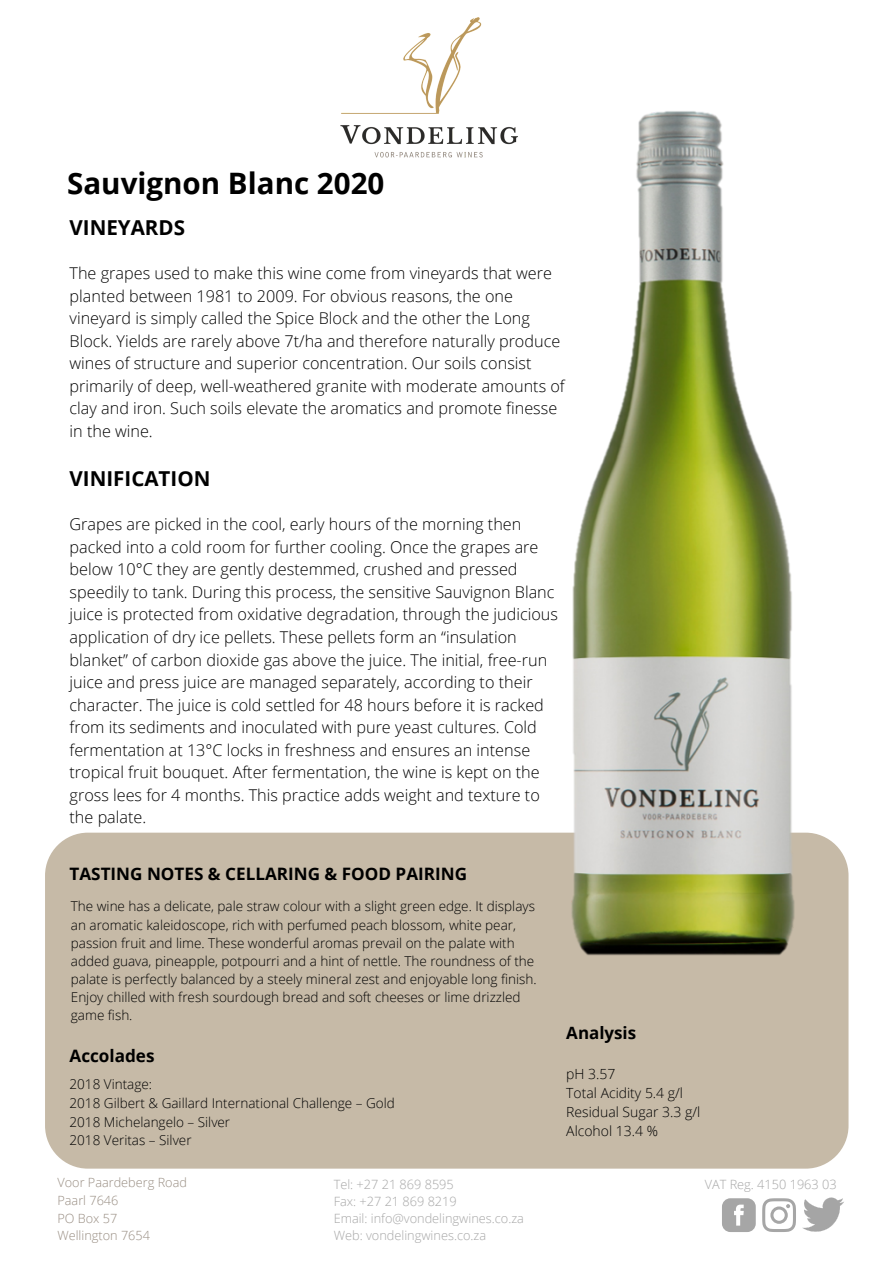
<style>
.page{position:relative;width:894px;height:1264px;background:#fff}
.page>*{position:absolute;margin:0;border:0;box-sizing:border-box;transform-origin:0 0}
.t1{font:700 29.55px "Open Sans";color:#000}
.t2{font:700 20.55px "Open Sans";color:#000}
.t3{font:700 17.1px "Open Sans";color:#000}
.t4{font:700 16.95px "Open Sans";color:#000}
.t5{font:300 16.2px/22.5px "Open Sans";color:#000}
.t6{font:300 13.95px "Open Sans";color:#000}
.t7{font:300 13.5px/18px "Open Sans";color:#000}
.t8{font:300 12.75px "Open Sans";color:#a6a6a6}
.t9{font:300 12.75px "Open Sans";color:#988d82}
</style>
<div class="page">
<img style="left:340px;top:17px;width:178px;height:141px">
<svg style="left:722px;top:1198px;width:33px;height:33px"></svg>
<svg style="left:762px;top:1198px;width:30px;height:33px"></svg>
<div style="left:45px;top:832px;width:803px;height:336px;background:#c6baa7;border-radius:43px"></div>
<img style="left:792px;top:1197px;width:52px;height:35px">
<img style="left:524px;top:111px;width:299px;height:845px">
<p class="t1" style="left:67px;top:162px;width:319px">Sauvignon Blanc 2020</p>
<p class="t2" style="left:70px;top:213px;width:117px">VINEYARDS</p>
<p class="t5" style="left:70px;top:261px;width:496px">The grapes used to make this wine come from vineyards that were planted between 1981 to 2009. For obvious reasons, the one vineyard is simply called the Spice Block and the other the Long Block. Yields are rarely above 7t/ha and therefore naturally produce wines of structure and superior concentration. Our soils consist primarily of deep, well-weathered granite with moderate amounts of clay and iron. Such soils elevate the aromatics and promote finesse in the wine.</p>
<p class="t2" style="left:70px;top:464px;width:142px">VINIFICATION</p>
<p class="t5" style="left:70px;top:513px;width:490px">Grapes are picked in the cool, early hours of the morning then packed into a cold room for further cooling. Once the grapes are below 10°C they are gently destemmed, crushed and pressed speedily to tank. During this process, the sensitive Sauvignon Blanc juice is protected from oxidative degradation, through the judicious application of dry ice pellets. These pellets form an “insulation blanket” of carbon dioxide gas above the juice. The initial, free-run juice and press juice are managed separately, according to their character. The juice is cold settled for 48 hours before it is racked from its sediments and inoculated with pure yeast cultures. Cold fermentation at 13°C locks in freshness and ensures an intense tropical fruit bouquet. After fermentation, the wine is kept on the gross lees for 4 months. This practice adds weight and texture to the palate.</p>
<p class="t3" style="left:70px;top:861px;width:399px">TASTING NOTES &amp; CELLARING &amp; FOOD PAIRING</p>
<p class="t7" style="left:71px;top:897px;width:467px">The wine has a delicate, pale straw colour with a slight green edge. It displays an aromatic kaleidoscope, rich with perfumed peach blossom, white pear, passion fruit and lime. These wonderful aromas prevail on the palate with added guava, pineapple, potpourri and a hint of nettle. The roundness of the palate is perfectly balanced by a steely mineral zest and enjoyable long finish.<br>Enjoy chilled with fresh sourdough bread and soft cheeses or lime drizzled game fish.</p>
<p class="t3" style="left:70px;top:1044px;width:86px">Accolades</p>
<p class="t7" style="left:70px;top:1074px;width:84px">2018 Vintage:</p>
<p class="t7" style="left:70px;top:1093px;width:326px">2018 Gilbert &amp; Gaillard International Challenge – Gold</p>
<p class="t7" style="left:70px;top:1112px;width:162px">2018 Michelangelo – Silver</p>
<p class="t7" style="left:70px;top:1131px;width:123px">2018 Veritas – Silver</p>
<p class="t9" style="left:57px;top:1173px;width:131px">Voor Paardeberg Road</p>
<p class="t9" style="left:57px;top:1191px;width:62px">Paarl 7646</p>
<p class="t9" style="left:57px;top:1208px;width:61px">PO Box 57</p>
<p class="t9" style="left:57px;top:1226px;width:94px">Wellington 7654</p>
<p class="t8" style="left:333px;top:1174px;width:122px">Tel: +27 21 869 8595</p>
<p class="t8" style="left:333px;top:1191px;width:125px">Fax: +27 21 869 8219</p>
<p class="t8" style="left:333px;top:1208px;width:192px">Email: info@vondelingwines.co.za</p>
<p class="t8" style="left:333px;top:1225px;width:154px">Web: vondelingwines.co.za</p>
<p class="t4" style="left:566px;top:1021px;width:71px">Analysis</p>
<p class="t6" style="left:566px;top:1063px;width:51px">pH 3.57</p>
<p class="t6" style="left:566px;top:1082px;width:118px">Total Acidity 5.4 g/l</p>
<p class="t6" style="left:566px;top:1101px;width:135px">Residual Sugar 3.3 g/l</p>
<p class="t6" style="left:566px;top:1121px;width:93px">Alcohol 13.4 %</p>
<p class="t8" style="left:704px;top:1174px;width:133px">VAT Reg. 4150 1963 03</p>
</div>
